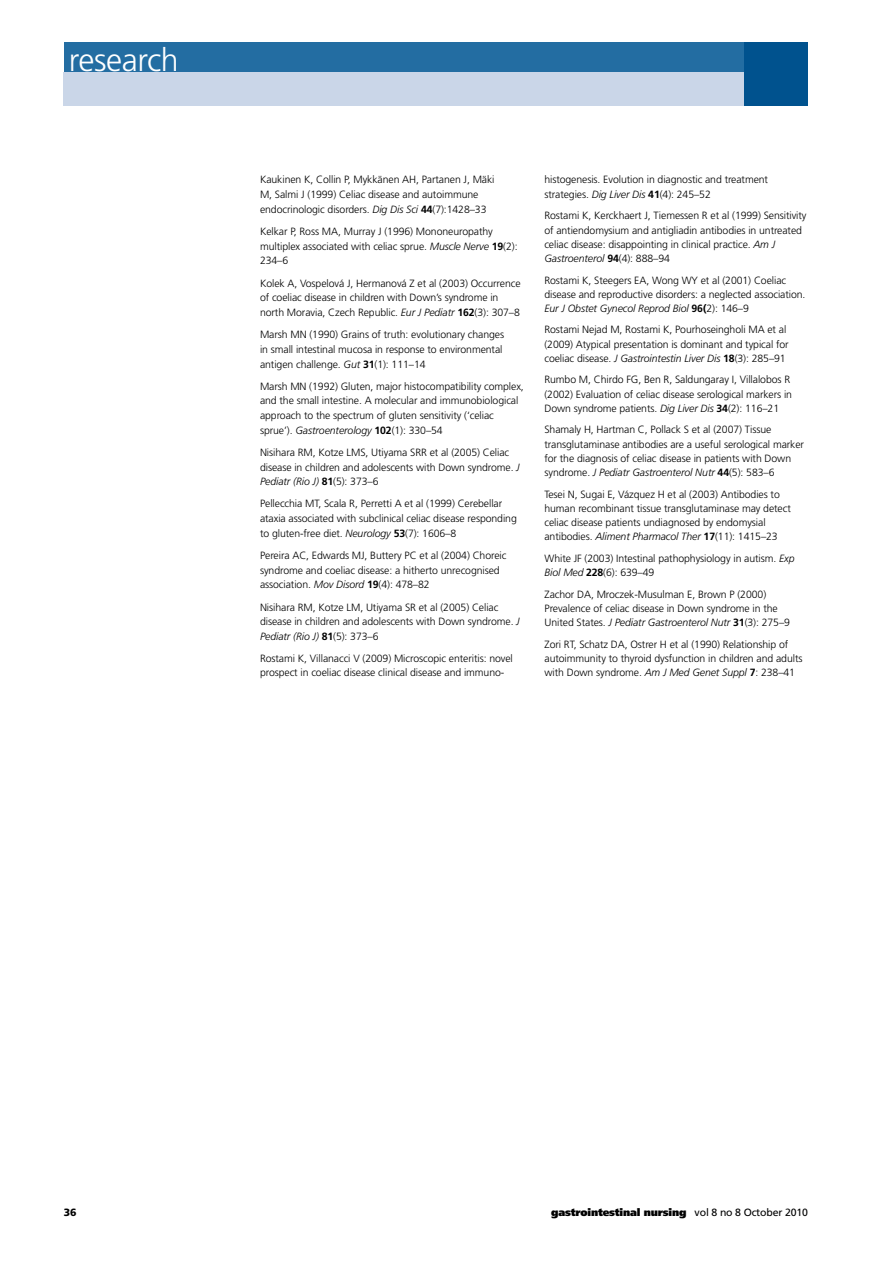
<style>
.page{position:relative;width:893px;height:1263px;background:#fff}
.page>*{position:absolute;margin:0;border:0;box-sizing:border-box;transform-origin:0 0}
.t1{font:300 32.1px "Frutiger LT Std";letter-spacing:-.015em;color:#fff}
.t2{font:300 10.5px/14.7px "Frutiger LT Std";letter-spacing:-.01em;color:#000}
.t3{font:900 10.5px "Frutiger LT Std";letter-spacing:-.02em;color:#000}
.t4{font:900 10.5px "Frutiger LT Std";color:#000}
.s1{font-style:italic}
.s2{font-weight:700}
.s3{font-weight:400}
</style>
<div class="page">
<div style="left:64px;top:42px;width:681px;height:31px;background:#236da2"></div>
<div style="left:64px;top:73px;width:682px;height:33px;background:#cad6e8"></div>
<div style="left:744px;top:42px;width:64px;height:64px;background:#00528e"></div>
<h1 class="t1" style="left:69px;top:42px;width:111px">research</h1>
<p class="t2" style="left:260px;top:173px;width:236px">Kaukinen K, Collin P, Mykkänen AH, Partanen J, Mäki<br>M, Salmi J (1999) Celiac disease and autoimmune endocrinologic disorders. <span class="s1">Dig Dis Sci</span> <span class="s2">44</span>(7):1428–33</p>
<p class="t2" style="left:260px;top:224px;width:259px">Kelkar P, Ross MA, Murray J (1996) Mononeuropathy multiplex associated with celiac sprue. <span class="s1">Muscle Nerve</span> <span class="s2">19</span>(2):<br>234–6</p>
<p class="t2" style="left:260px;top:276px;width:262px">Kolek A, Vospelová J, Hermanová Z et al (2003) Occurrence of coeliac disease in children with Down’s syndrome in north Moravia, Czech Republic. <span class="s1">Eur J Pediatr</span> <span class="s2">162</span>(3): 307–8</p>
<p class="t2" style="left:260px;top:327px;width:246px">Marsh MN (1990) Grains of truth: evolutionary changes in small intestinal mucosa in response to environmental antigen challenge. <span class="s1">Gut</span> <span class="s2">31</span>(1): 111–14</p>
<p class="t2" style="left:260px;top:379px;width:265px">Marsh MN (1992) Gluten, major histocompatibility complex, and the small intestine. A molecular and immunobiological approach to the spectrum of gluten sensitivity (‘celiac sprue’). <span class="s1">Gastroenterology</span> <span class="s2">102</span>(1): 330–54</p>
<p class="t2" style="left:260px;top:445px;width:261px">Nisihara RM, Kotze LMS, Utiyama SRR et al (2005) Celiac disease in children and adolescents with Down syndrome. <span class="s1">J<br>Pediatr (Rio J)</span> <span class="s2">81</span>(5): 373–6</p>
<p class="t2" style="left:260px;top:497px;width:258px">Pellecchia MT, Scala R, Perretti A et al (1999) Cerebellar ataxia associated with subclinical celiac disease responding to gluten-free diet. <span class="s1">Neurology</span> <span class="s2">53</span>(7): 1606–8</p>
<p class="t2" style="left:260px;top:548px;width:248px">Pereira AC, Edwards MJ, Buttery PC et al (2004) Choreic syndrome and coeliac disease: a hitherto unrecognised association. <span class="s1">Mov Disord</span> <span class="s2">19</span>(4): 478–82</p>
<p class="t2" style="left:260px;top:600px;width:261px">Nisihara RM, Kotze LM, Utiyama SR et al (2005) Celiac disease in children and adolescents with Down syndrome. <span class="s1">J<br>Pediatr (Rio J)</span> <span class="s2">81</span>(5): 373–6</p>
<p class="t2" style="left:260px;top:651px;width:254px;line-height:14.2px">Rostami K, Villanacci V (2009) Microscopic enteritis: novel prospect in coeliac disease clinical disease and immuno-</p>
<p class="t2" style="left:544px;top:173px;width:225px;line-height:14.2px">histogenesis. Evolution in diagnostic and treatment strategies. <span class="s1">Dig Liver Dis</span> <span class="s2">41</span>(4): 245–52</p>
<p class="t2" style="left:544px;top:209px;width:264px;line-height:14.1px">Rostami K, Kerckhaert J, Tiemessen R et al (1999) Sensitivity of antiendomysium and antigliadin antibodies in untreated celiac disease: disappointing in clinical practice. <span class="s1">Am J Gastroenterol</span> <span class="s2">94</span>(4): 888–94</p>
<p class="t2" style="left:544px;top:273px;width:263px;line-height:14.2px">Rostami K, Steegers EA, Wong WY et al (2001) Coeliac disease and reproductive disorders: a neglected association.<br><span class="s1">Eur J Obstet Gynecol Reprod Biol</span> <span class="s2">96(</span>2): 146–9</p>
<p class="t2" style="left:544px;top:323px;width:246px;line-height:14.1px">Rostami Nejad M, Rostami K, Pourhoseingholi MA et al (2009) Atypical presentation is dominant and typical for coeliac disease. <span class="s1">J Gastrointestin Liver Dis</span> <span class="s2">18</span>(3): 285–91</p>
<p class="t2" style="left:544px;top:373px;width:249px;line-height:14.2px">Rumbo M, Chirdo FG, Ben R, Saldungaray I, Villalobos R (2002) Evaluation of celiac disease serological markers in<br>Down syndrome patients. <span class="s1">Dig Liver Dis</span> <span class="s2">34</span>(2): 116–21</p>
<p class="t2" style="left:544px;top:423px;width:261px;line-height:14.2px">Shamaly H, Hartman C, Pollack S et al (2007) Tissue transglutaminase antibodies are a useful serological marker for the diagnosis of celiac disease in patients with Down syndrome. <span class="s1">J Pediatr Gastroenterol Nutr</span> <span class="s2">44</span>(5): 583–6</p>
<p class="t2" style="left:544px;top:487px;width:248px;line-height:14.2px">Tesei N, Sugai E, Vázquez H et al (2003) Antibodies to human recombinant tissue transglutaminase may detect celiac disease patients undiagnosed by endomysial antibodies. <span class="s1">Aliment Pharmacol Ther</span> <span class="s2">17</span>(11): 1415–23</p>
<p class="t2" style="left:544px;top:551px;width:252px;line-height:14.2px">White JF (2003) Intestinal pathophysiology in autism. <span class="s1">Exp<br>Biol Med</span> <span class="s2">228</span>(6): 639–49</p>
<p class="t2" style="left:544px;top:587px;width:247px;line-height:14.1px">Zachor DA, Mroczek-Musulman E, Brown P (2000)<br>Prevalence of celiac disease in Down syndrome in the<br>United States. <span class="s1">J Pediatr Gastroenterol Nutr</span> <span class="s2">31</span>(3): 275–9</p>
<p class="t2" style="left:544px;top:637px;width:259px;line-height:14.1px">Zori RT, Schatz DA, Ostrer H et al (1990) Relationship of autoimmunity to thyroid dysfunction in children and adults with Down syndrome. <span class="s1">Am J Med Genet Suppl</span> <span class="s2">7</span>: 238–41</p>
<p class="t4" style="left:64px;top:1206px;width:14px">36</p>
<p class="t3" style="left:551px;top:1206px;width:258px">gastrointestinal nursing <span class="s3">vol 8 no 8 October 2010</span></p>
</div>
